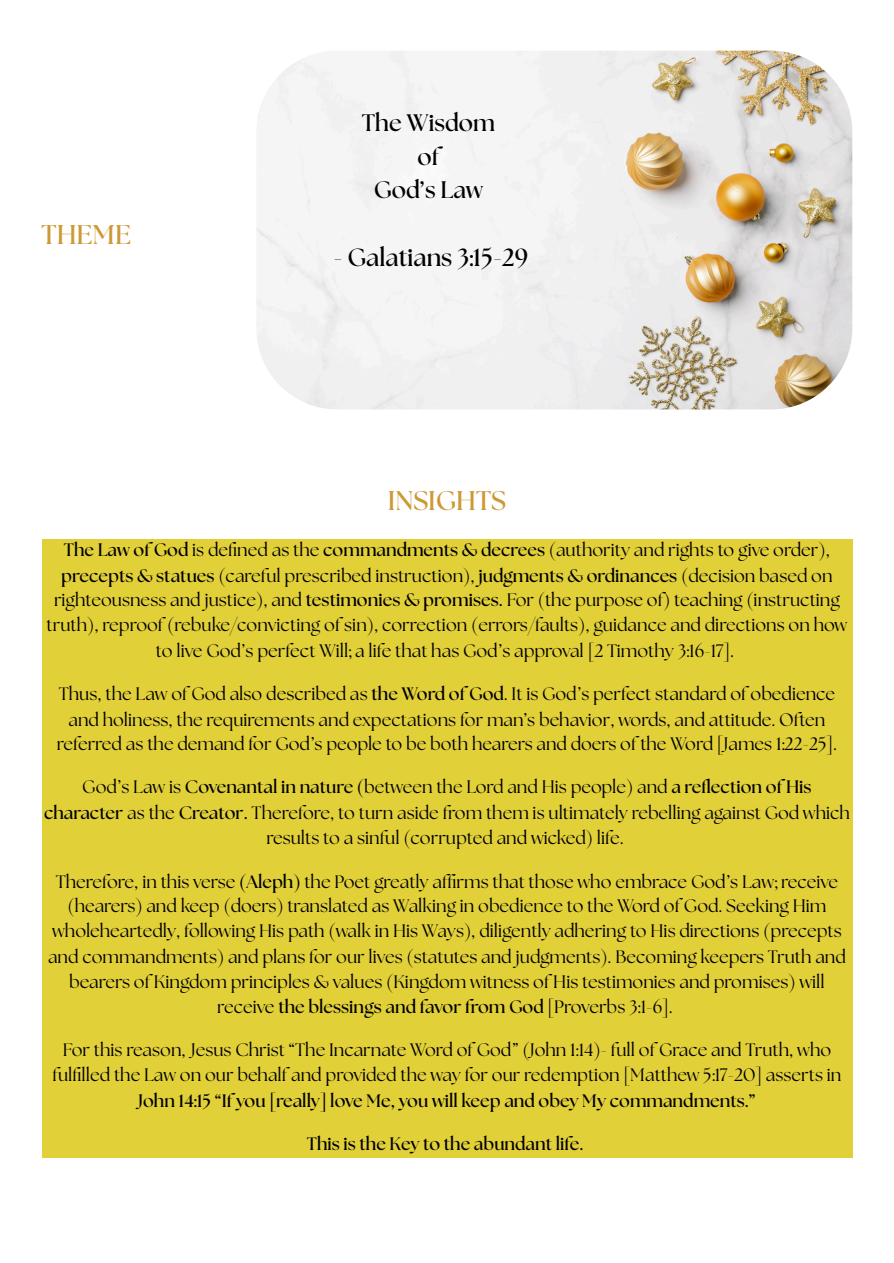
<style>
.page{position:relative;width:894px;height:1263px;background:#fff}
.page>*{position:absolute;margin:0;border:0;box-sizing:border-box;transform-origin:0 0}
.t1{font:700 27px "The Seasons";color:#c93}
.t2{font:700 24.75px "The Seasons";color:#000}
.t3{font:700 23.85px "The Seasons";color:#000}
.t4{font:18px/25.3px "The Seasons";color:#000;text-align:center}
.t5{font:700 18px "The Seasons";color:#000}
.s1{font-weight:700}
</style>
<div class="page">
<img style="left:256px;top:51px;width:596px;height:358px;border-radius:81px">
<div style="left:42px;top:539px;width:810px;height:619px;background:#e2d039"></div>
<p class="t1" style="left:42px;top:223px;width:91px">THEME</p>
<p class="t3" style="left:362px;top:112px;width:135px">The Wisdom</p>
<p class="t3" style="left:417px;top:145px;width:23px">of</p>
<p class="t3" style="left:374px;top:179px;width:111px">God’s Law</p>
<p class="t2" style="left:333px;top:246px;width:196px">- Galatians 3:15-29</p>
<h1 class="t1" style="left:388px;top:488px;width:120px">INSIGHTS</h1>
<h1 class="t4" style="left:47px;top:538px;width:802px"><span class="s1">The Law of God</span> is defined as the <span class="s1">commandments &amp; decrees</span> (authority and rights to give order), <span class="s1">precepts &amp; statues</span> (careful prescribed instruction), <span class="s1">judgments &amp; ordinances</span> (decision based on righteousness and justice), and <span class="s1">testimonies &amp; promises.</span> For (the purpose of) teaching (instructing truth), reproof (rebuke/convicting of sin), correction (errors/faults), guidance and directions on how to live God’s perfect Will; a life that has God’s approval [2 Timothy 3:16-17].</h1>
<p class="t4" style="left:57px;top:682px;width:781px">Thus, the Law of God also described as <span class="s1">the Word of God</span>. It is God’s perfect standard of obedience and holiness, the requirements and expectations for man’s behavior, words, and attitude. Often referred as the demand for God’s people to be both hearers and doers of the Word [James 1:22-25].</p>
<p class="t4" style="left:44px;top:775px;width:806px">God’s Law is <span class="s1">Covenantal in nature (</span>between the Lord and His people) and <span class="s1">a reflection of His character</span> as the <span class="s1">Creator.</span> Therefore, to turn aside from them is ultimately rebelling against God which results to a sinful (corrupted and wicked) life.</p>
<p class="t4" style="left:48px;top:870px;width:799px;line-height:24.9px">Therefore, in this verse <span class="s1">(Aleph)</span> the Poet greatly affirms that those who embrace God’s Law; receive (hearers) and keep (doers) translated as Walking in obedience to the Word of God. Seeking Him wholeheartedly, following His path (walk in His Ways), diligently adhering to His directions (precepts and commandments) and plans for our lives (statutes and judgments). Becoming keepers Truth and bearers of Kingdom principles &amp; values (Kingdom witness of His testimonies and promises) will receive <span class="s1">the blessings and favor from God</span> [Proverbs 3:1-6].</p>
<p class="t4" style="left:53px;top:1039px;width:790px">For this reason, Jesus Christ “The Incarnate Word of God” (John 1:14)- full of Grace and Truth, who fulfilled the Law on our behalf and provided the way for our redemption [Matthew 5:17-20] asserts in<br><span class="s1">John 14:15 “If you [really] love Me, you will keep and obey My commandments.”</span></p>
<h1 class="t5" style="left:307px;top:1135px;width:278px">This is the Key to the abundant life.</h1>
</div>
